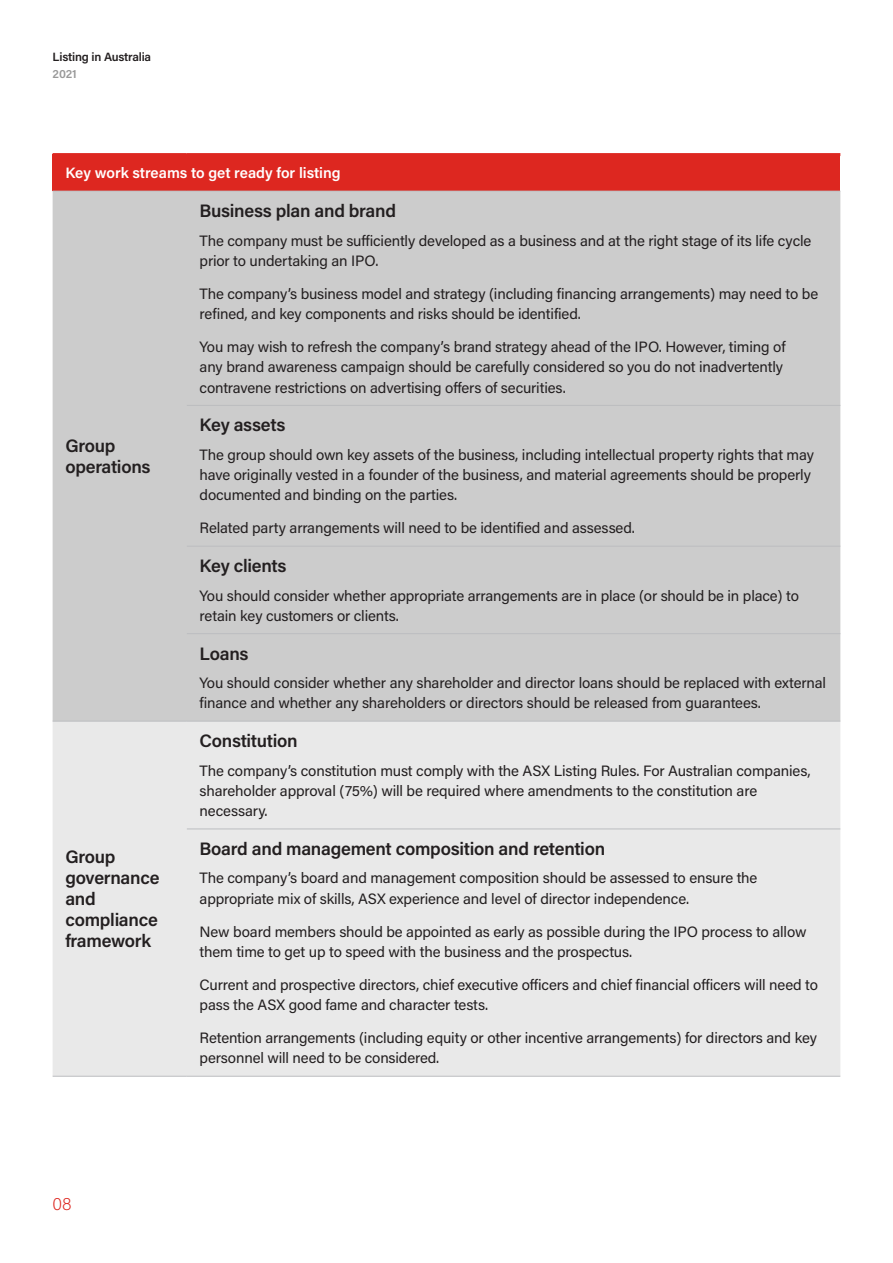
<style>
.page{position:relative;width:893px;height:1263px;background:#fff}
.page>*{position:absolute;margin:0;border:0;box-sizing:border-box;transform-origin:0 0}
.t1{font:600 18px/21px "Acumin Pro";letter-spacing:-.015em;color:#231f20}
.t2{font:200 18px "Acumin Pro";color:#dd2720}
.P_body{font:15px/20.2px "Acumin Pro";letter-spacing:-.01em;color:#231f20}
.t3{font:600 15px "Acumin Pro";color:#fff}
.t4{font:600 12px "Acumin Pro";letter-spacing:-.02em;color:#231f20}
.t5{font:600 12px "Acumin Pro";color:#999}
</style>
<div class="page">
<div style="left:53px;top:155px;width:787px;height:36px;background:#dd2720"></div>
<div style="left:53px;top:192px;width:787px;height:529px;background:#ccc"></div>
<div style="left:53px;top:722px;width:787px;height:354px;background:#e9e9e9"></div>
<hr style="left:53px;top:191px;width:134px;height:1px;background:#bcbdc0">
<hr style="left:187px;top:191px;width:653px;height:1px;background:#bcbdc0">
<hr style="left:187px;top:405px;width:653px;height:1px;background:#bcbdc0">
<hr style="left:187px;top:546px;width:653px;height:1px;background:#bcbdc0">
<hr style="left:187px;top:633px;width:653px;height:1px;background:#bcbdc0">
<hr style="left:53px;top:721px;width:134px;height:1px;background:#bcbdc0">
<hr style="left:187px;top:828px;width:653px;height:1px;background:#bcbdc0">
<hr style="left:53px;top:1076px;width:134px;height:1px;background:#bcbdc0">
<hr style="left:187px;top:1076px;width:653px;height:1px;background:#bcbdc0">
<hr style="left:187px;top:721px;width:653px;height:1px;background:#bcbdc0">
<hr style="left:53px;top:153px;width:134px;height:3px;background:#dd2720">
<hr style="left:187px;top:153px;width:653px;height:3px;background:#dd2720">
<p class="t4" style="left:53px;top:49px;width:100px">Listing in Australia</p>
<p class="t5" style="left:53px;top:65px;width:26px">2021</p>
<h3 class="t3" style="left:65px;top:163px;width:277px">Key work streams to get ready for listing</h3>
<h2 class="t1" style="left:65px;top:435px;width:87px">Group operations</h2>
<h2 class="t1" style="left:65px;top:846px;width:96px">Group governance and compliance framework</h2>
<h2 class="t1" style="left:200px;top:200px;width:198px">Business plan and brand</h2>
<p class="P_body" style="left:200px;top:230px;width:613px">The company must be sufficiently developed as a business and at the right stage of its life cycle prior to undertaking an IPO.</p>
<p class="P_body" style="left:200px;top:283px;width:620px">The company’s business model and strategy (including financing arrangements) may need to be refined, and key components and risks should be identified.</p>
<p class="P_body" style="left:200px;top:336px;width:588px">You may wish to refresh the company’s brand strategy ahead of the IPO. However, timing of any brand awareness campaign should be carefully considered so you do not inadvertently contravene restrictions on advertising offers of securities.</p>
<h2 class="t1" style="left:200px;top:414px;width:87px">Key assets</h2>
<p class="P_body" style="left:200px;top:444px;width:616px">The group should own key assets of the business, including intellectual property rights that may have originally vested in a founder of the business, and material agreements should be properly documented and binding on the parties.</p>
<p class="P_body" style="left:200px;top:517px;width:437px">Related party arrangements will need to be identified and assessed.</p>
<h2 class="t1" style="left:200px;top:555px;width:88px">Key clients</h2>
<p class="P_body" style="left:200px;top:585px;width:601px">You should consider whether appropriate arrangements are in place (or should be in place) to retain key customers or clients.</p>
<h2 class="t1" style="left:200px;top:642px;width:50px">Loans</h2>
<p class="P_body" style="left:200px;top:672px;width:628px">You should consider whether any shareholder and director loans should be replaced with external finance and whether any shareholders or directors should be released from guarantees.</p>
<h2 class="t1" style="left:200px;top:729px;width:100px">Constitution</h2>
<p class="P_body" style="left:200px;top:760px;width:612px">The company’s constitution must comply with the ASX Listing Rules. For Australian companies, shareholder approval (75%) will be required where amendments to the constitution are necessary.</p>
<h2 class="t1" style="left:200px;top:837px;width:407px">Board and management composition and retention</h2>
<p class="P_body" style="left:200px;top:867px;width:559px">The company’s board and management composition should be assessed to ensure the appropriate mix of skills, ASX experience and level of director independence.</p>
<p class="P_body" style="left:200px;top:921px;width:608px">New board members should be appointed as early as possible during the IPO process to allow them time to get up to speed with the business and the prospectus.</p>
<p class="P_body" style="left:200px;top:974px;width:620px">Current and prospective directors, chief executive officers and chief financial officers will need to pass the ASX good fame and character tests.</p>
<p class="P_body" style="left:200px;top:1027px;width:619px">Retention arrangements (including equity or other incentive arrangements) for directors and key personnel will need to be considered.</p>
<p class="t2" style="left:53px;top:1192px;width:20px">08</p>
</div>
